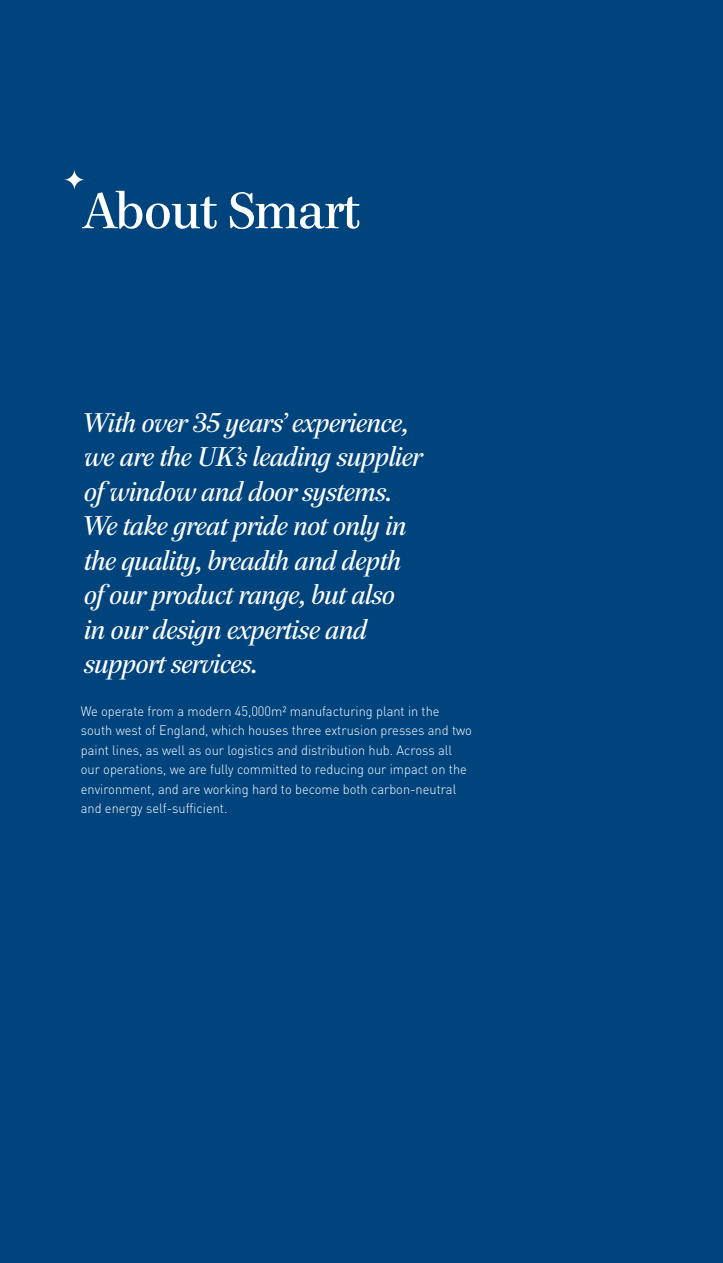
<style>
.page{position:relative;width:723px;height:1263px;background:#00447e}
.page>*{position:absolute;margin:0;border:0;box-sizing:border-box;transform-origin:0 0}
.t1{font:50.55px "Paperback 48";color:#fff}
.t2{font:italic 27px/34.5px "Paperback 48";color:#fff}
.t3{font:300 13.5px/19.5px "DIN Pro";color:#fff;scale:.95 1}
</style>
<div class="page">
<svg style="left:64px;top:169px;width:21px;height:21px"></svg>
<h1 class="t1" style="left:85px;top:182px;width:276px">About Smart</h1>
<h2 class="t2" style="left:85px;top:405px;width:339px">With over 35 years’ experience, we are the UK’s leading supplier of window and door systems.<br>We take great pride not only in the quality, breadth and depth of our product range, but also in our design expertise and support services.</h2>
<p class="t3" style="left:81px;top:700px;width:413px">We operate from a modern 45,000m² manufacturing plant in the south west of England, which houses three extrusion presses and two paint lines, as well as our logistics and distribution hub. Across all our operations, we are fully committed to reducing our impact on the environment, and are working hard to become both carbon-neutral and energy self-sufficient.</p>
</div>
